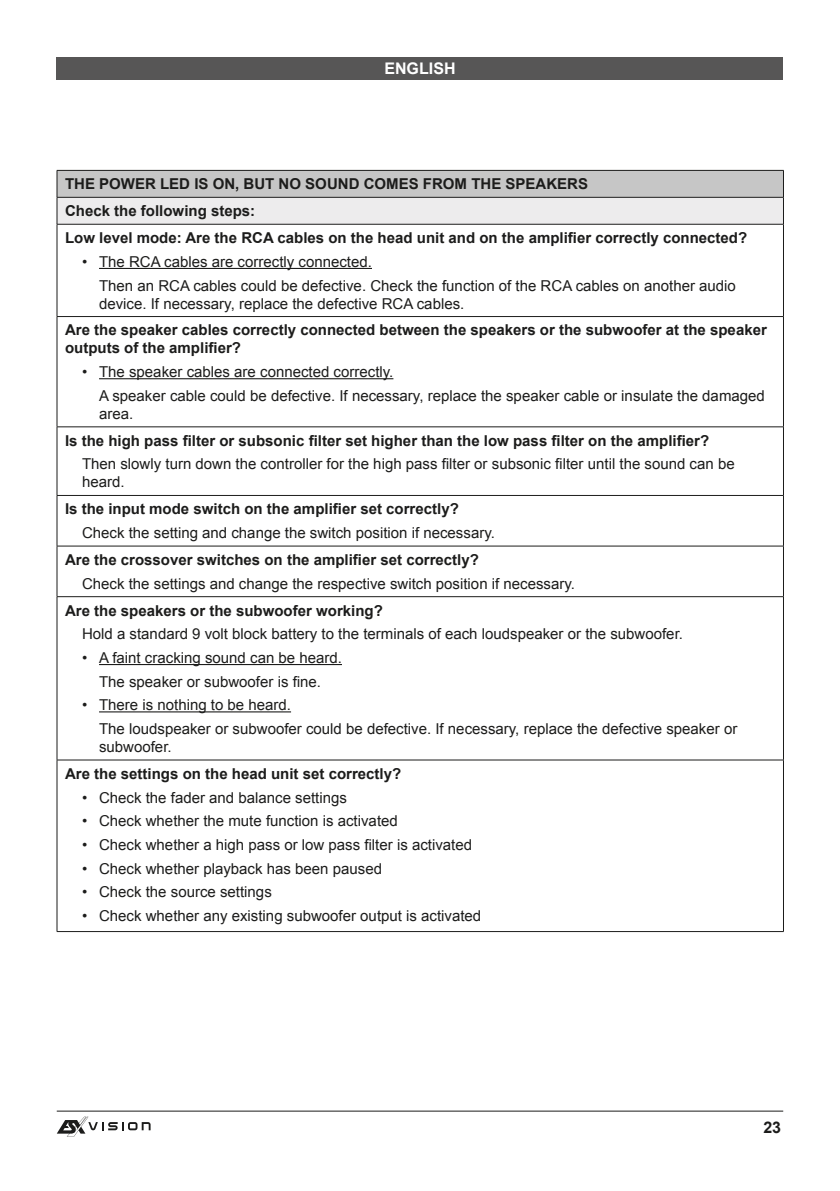
<style>
.page{position:relative;width:840px;height:1191px;background:#fff}
.page>*{position:absolute;margin:0;border:0;box-sizing:border-box;transform-origin:0 0}
.t1{font:700 16px "Arial";color:#fff}
.t2{font:700 16px "Arial";color:#1c1c1b}
.t3{font:15px/23.6px "Arial";color:#1c1c1b}
.t4{font:700 15px/27px "Arial";color:#1c1c1b}
</style>
<div class="page">
<hr style="left:57px;top:1110px;width:725px;height:1px;background:#1c1c1b">
<div style="left:57px;top:57px;width:725px;height:22px;background:#575656"></div>
<svg style="left:57px;top:1116px;width:93px;height:20px"></svg>
<div style="left:57px;top:170px;width:726px;height:27px;background:#c6c6c6"></div>
<div style="left:57px;top:197px;width:726px;height:27px;background:#edeced"></div>
<svg style="left:58px;top:267px;width:724px;height:494px"></svg>
<hr style="left:57px;top:224px;width:1px;height:92px;background:#1c1c1b">
<hr style="left:57px;top:317px;width:1px;height:109px;background:#1c1c1b">
<hr style="left:57px;top:427px;width:1px;height:68px;background:#1c1c1b">
<hr style="left:57px;top:496px;width:1px;height:50px;background:#1c1c1b">
<hr style="left:57px;top:546px;width:1px;height:50px;background:#1c1c1b">
<hr style="left:57px;top:597px;width:1px;height:162px;background:#1c1c1b">
<hr style="left:57px;top:760px;width:1px;height:171px;background:#1c1c1b">
<hr style="left:57px;top:170px;width:726px;height:1px;background:#1c1c1b">
<hr style="left:57px;top:224px;width:726px;height:1px;background:#1c1c1b">
<hr style="left:57px;top:316px;width:726px;height:1px;background:#1c1c1b">
<hr style="left:57px;top:426px;width:726px;height:1px;background:#1c1c1b">
<hr style="left:57px;top:495px;width:726px;height:1px;background:#1c1c1b">
<hr style="left:57px;top:546px;width:726px;height:1px;background:#1c1c1b">
<hr style="left:57px;top:596px;width:726px;height:1px;background:#1c1c1b">
<hr style="left:57px;top:759px;width:726px;height:1px;background:#1c1c1b">
<hr style="left:57px;top:931px;width:726px;height:1px;background:#1c1c1b">
<hr style="left:57px;top:197px;width:726px;height:1px;background:#1c1c1b">
<svg style="left:57px;top:171px;width:1px;height:53px"></svg>
<hr style="left:782px;top:224px;width:1px;height:92px;background:#1c1c1b">
<hr style="left:782px;top:317px;width:1px;height:109px;background:#1c1c1b">
<hr style="left:782px;top:427px;width:1px;height:68px;background:#1c1c1b">
<hr style="left:782px;top:496px;width:1px;height:50px;background:#1c1c1b">
<hr style="left:782px;top:546px;width:1px;height:50px;background:#1c1c1b">
<hr style="left:782px;top:597px;width:1px;height:162px;background:#1c1c1b">
<hr style="left:782px;top:760px;width:1px;height:171px;background:#1c1c1b">
<hr style="left:99px;top:268px;width:273px;height:1px;background:#1c1c1b">
<hr style="left:99px;top:378px;width:294px;height:1px;background:#1c1c1b">
<hr style="left:99px;top:664px;width:243px;height:1px;background:#1c1c1b">
<hr style="left:99px;top:711px;width:192px;height:1px;background:#1c1c1b">
<p class="t1" style="left:384px;top:58px;width:73px">ENGLISH</p>
<p class="t4" style="left:65px;top:171px;width:683px">THE POWER LED IS ON, BUT NO SOUND COMES FROM THE SPEAKERS<br>Check the following steps:<br>Low level mode: Are the RCA cables on the head unit and on the amplifier correctly connected?</p>
<p class="t3" style="left:99px;top:250px;width:638px;text-indent:-17px">• The RCA cables are correctly connected.<br>Then an RCA cables could be defective. Check the function of the RCA cables on another audio</p>
<p class="t3" style="left:99px;top:292px;width:366px">device. If necessary, replace the defective RCA cables.</p>
<p class="t4" style="left:65px;top:322px;width:703px;line-height:18px">Are the speaker cables correctly connected between the speakers or the subwoofer at the speaker outputs of the amplifier?</p>
<p class="t3" style="left:99px;top:360px;width:667px;text-indent:-17px">• The speaker cables are connected correctly.<br>A speaker cable could be defective. If necessary, replace the speaker cable or insulate the damaged</p>
<p class="t3" style="left:99px;top:402px;width:36px">area.</p>
<p class="t4" style="left:65px;top:427px;width:645px">Is the high pass filter or subsonic filter set higher than the low pass filter on the amplifier?</p>
<p class="t3" style="left:82px;top:455px;width:653px;line-height:18px">Then slowly turn down the controller for the high pass filter or subsonic filter until the sound can be heard.</p>
<p class="t4" style="left:65px;top:496px;width:395px">Is the input mode switch on the amplifier set correctly?</p>
<p class="t3" style="left:82px;top:521px;width:414px">Check the setting and change the switch position if necessary.</p>
<p class="t4" style="left:65px;top:547px;width:415px">Are the crossover switches on the amplifier set correctly?</p>
<p class="t3" style="left:82px;top:572px;width:494px">Check the settings and change the respective switch position if necessary.</p>
<p class="t4" style="left:65px;top:597px;width:319px">Are the speakers or the subwoofer working?</p>
<p class="t3" style="left:82px;top:622px;width:602px">Hold a standard 9 volt block battery to the terminals of each loudspeaker or the subwoofer.</p>
<p class="t3" style="left:82px;top:646px;width:261px;text-align:center">• A faint cracking sound can be heard.<br>The speaker or subwoofer is fine.</p>
<p class="t3" style="left:99px;top:693px;width:639px;text-indent:-17px">• There is nothing to be heard.<br>The loudspeaker or subwoofer could be defective. If necessary, replace the defective speaker or</p>
<p class="t3" style="left:99px;top:735px;width:74px">subwoofer.</p>
<p class="t4" style="left:65px;top:760px;width:337px">Are the settings on the head unit set correctly?</p>
<p class="t3" style="left:82px;top:785px;width:266px">• Check the fader and balance settings</p>
<p class="t3" style="left:82px;top:809px;width:317px">• Check whether the mute function is activated</p>
<p class="t3" style="left:82px;top:833px;width:391px">• Check whether a high pass or low pass filter is activated</p>
<p class="t3" style="left:82px;top:856px;width:301px">• Check whether playback has been paused</p>
<p class="t3" style="left:82px;top:880px;width:191px">• Check the source settings</p>
<p class="t3" style="left:82px;top:904px;width:400px">• Check whether any existing subwoofer output is activated</p>
<p class="t2" style="left:763px;top:1117px;width:19px">23</p>
</div>
